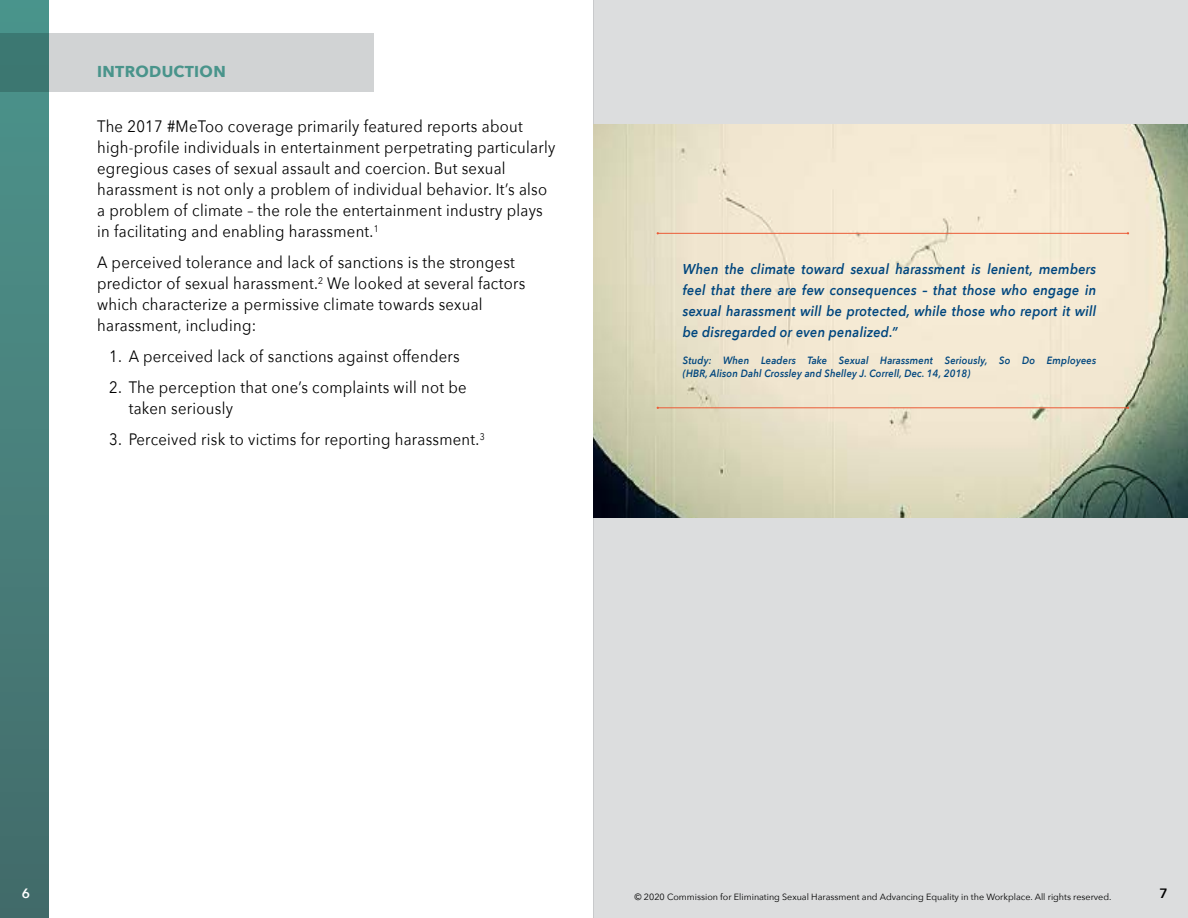
<style>
.page{position:relative;width:1188px;height:918px;background:#fff}
.page>*{position:absolute;margin:0;border:0;box-sizing:border-box;transform-origin:0 0}
.t1{font:16.5px/21px "Avenir Next";letter-spacing:.02em;color:#000;scale:.9 1}
.t2{font:700 15.75px "Avenir Next";letter-spacing:.02em;color:#49948b}
.t3{font:italic 600 14.25px/21px "Avenir Next";letter-spacing:.02em;color:#00467e;text-align:justify;scale:.9 1}
.t4{font:600 13.5px "Avenir Next";color:#fff}
.t5{font:600 13.5px "Avenir Next";color:#000}
.t6{font:italic 600 10.5px/13.5px "Avenir Next";letter-spacing:.02em;color:#00467e;scale:.9 1}
.t7{font:9px "Avenir Next";color:#000}
</style>
<div class="page">
<div style="left:594px;top:0;width:594px;height:918px;background:#dcddde"></div>
<img style="left:594px;top:124px;width:594px;height:393px">
<div style="left:0;top:0;width:49px;height:918px;background:linear-gradient(to bottom,#4d968d,#436b6a)"></div>
<div style="left:0;top:33px;width:374px;height:59px;background:#d1d3d4"></div>
<hr style="left:658px;top:233px;width:470px;height:1px;background:#eb5b36">
<hr style="left:658px;top:408px;width:470px;height:1px;background:#eb5b36">
<p class="t2" style="left:97px;top:58px;width:130px">INTRODUCTION</p>
<p class="t1" style="left:97px;top:115px;width:511px">The 2017 #MeToo coverage primarily featured reports about high-profile individuals in entertainment perpetrating particularly egregious cases of sexual assault and coercion. But sexual harassment is not only a problem of individual behavior. It’s also a problem of climate – the role the entertainment industry plays in facilitating and enabling harassment.<sup>1</sup></p>
<p class="t1" style="left:97px;top:251px;width:477px">A perceived tolerance and lack of sanctions is the strongest predictor of sexual harassment.<sup>2</sup> We looked at several factors which characterize a permissive climate towards sexual harassment, including:</p>
<p class="t1" style="left:109px;top:345px;width:391px">1. A perceived lack of sanctions against offenders</p>
<p class="t1" style="left:129px;top:376px;width:377px;text-indent:-20px">2. The perception that one’s complaints will not be taken seriously</p>
<p class="t1" style="left:109px;top:428px;width:419px">3. Perceived risk to victims for reporting harassment.<sup>3</sup></p>
<p class="t3" style="left:683px;top:258px;width:461px">When the climate toward sexual harassment is lenient, members feel that there are few consequences – that those who engage in sexual harassment will be protected, while those who report it will be disregarded or even penalized.”</p>
<p class="t6" style="left:683px;top:353px;width:461px">Study: When Leaders Take Sexual Harassment Seriously, So Do Employees (HBR, Alison Dahl Crossley and Shelley J. Correll, Dec. 14, 2018)</p>
<p class="t4" style="left:20px;top:882px;width:10px">5</p>
<p class="t7" style="left:634px;top:889px;width:479px">© 2020 Commission for Eliminating Sexual Harassment and Advancing Equality in the Workplace. All rights reserved.</p>
<p class="t5" style="left:1160px;top:882px;width:10px">7</p>
<p class="t4" style="left:22px;top:882px;width:10px">6</p>
</div>
